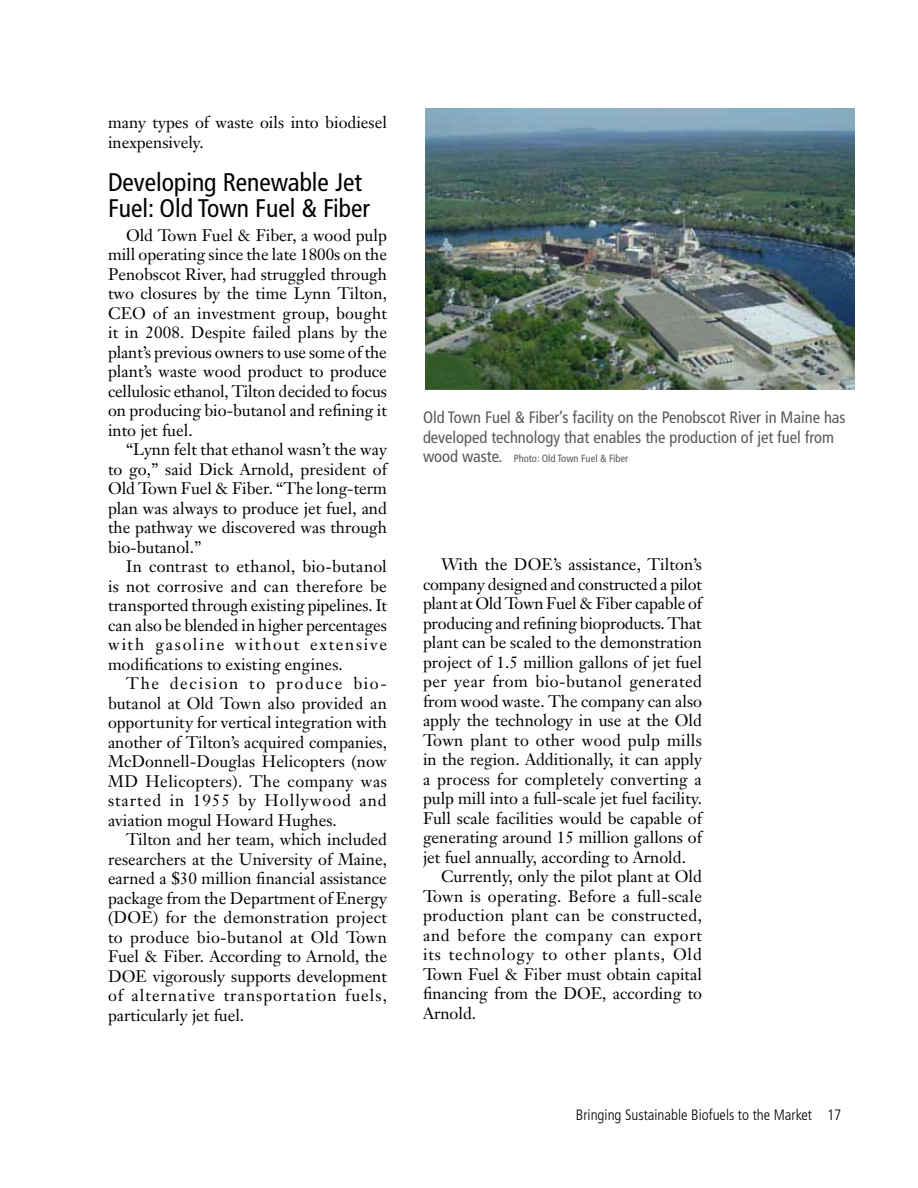
<style>
.page{position:relative;width:918px;height:1188px;background:#fff}
.page>*{position:absolute;margin:0;border:0;box-sizing:border-box;transform-origin:0 0}
.heading_2{font:condensed 25.5px/25.5px "Frutiger";color:#000}
.t1{font:16.5px/19.5px "Janson Text";color:#000;text-align:justify}
.caption_new{font:condensed 16.5px/19.8px "Frutiger";color:#58595b}
.t2{font:300 condensed 15px "Frutiger";color:#000}
.caption_new-2{font:condensed 10.5px "Frutiger";color:#58595b}
.s1{font-size:16.5px}
</style>
<div class="page">
<img style="left:426px;top:108px;width:429px;height:282px">
<p class="t1" style="left:108px;top:113px;width:280px">many types of waste oils into biodiesel inexpensively.</p>
<p class="heading_2" style="left:108px;top:170px;width:263px">Developing Renewable Jet<br>Fuel: Old Town Fuel &amp; Fiber</p>
<p class="t1" style="left:108px;top:225px;width:281px;text-indent:18px">Old Town Fuel &amp; Fiber, a wood pulp mill operating since the late 1800s on the Penobscot River, had struggled through two closures by the time Lynn Tilton, CEO of an investment group, bought it in 2008. Despite failed plans by the plant’s previous owners to use some of the plant’s waste wood product to produce cellulosic ethanol, Tilton decided to focus on producing bio-butanol and refining it into jet fuel.</p>
<p class="t1" style="left:108px;top:440px;width:281px;text-indent:18px">“Lynn felt that ethanol wasn’t the way to go,” said Dick Arnold, president of Old Town Fuel &amp; Fiber. “The long-term plan was always to produce jet fuel, and the pathway we discovered was through bio-butanol.”</p>
<p class="t1" style="left:108px;top:557px;width:281px;text-indent:18px">In contrast to ethanol, bio-butanol is not corrosive and can therefore be transported through existing pipelines. It can also be blended in higher percentages with gasoline without extensive modifications to existing engines.</p>
<p class="t1" style="left:108px;top:674px;width:280px;text-indent:18px">The decision to produce bio&shy;butanol at Old Town also provided an opportunity for vertical integration with another of Tilton’s acquired companies, McDonnell-Douglas Helicopters (now MD Helicopters). The company was started in 1955 by Hollywood and aviation mogul Howard Hughes.</p>
<p class="t1" style="left:108px;top:830px;width:281px;text-indent:18px">Tilton and her team, which included researchers at the University of Maine, earned a $30 million financial assistance package from the Department of Energy (DOE) for the demonstration project to produce bio-butanol at Old Town Fuel &amp; Fiber. According to Arnold, the DOE vigorously supports development of alternative transportation fuels, particularly jet fuel.</p>
<p class="caption_new" style="left:423px;top:407px;width:424px">Old Town Fuel &amp; Fiber’s facility on the Penobscot River in Maine has developed technology that enables the production of jet fuel from</p>
<p class="caption_new-2" style="left:423px;top:453px;width:207px"><span class="s1">wood waste.</span> Photo: Old Town Fuel &amp; Fiber</p>
<p class="t1" style="left:423px;top:555px;width:281px;text-indent:18px">With the DOE’s assistance, Tilton’s company designed and constructed a pilot plant at Old Town Fuel &amp; Fiber capable of producing and refining bioproducts. That plant can be scaled to the demonstration project of 1.5 million gallons of jet fuel per year from bio-butanol generated from wood waste. The company can also apply the technology in use at the Old Town plant to other wood pulp mills in the region. Additionally, it can apply a process for completely converting a pulp mill into a full-scale jet fuel facility.<br>Full scale facilities would be capable of generating around 15 million gallons of jet fuel annually, according to Arnold.</p>
<p class="t1" style="left:423px;top:867px;width:281px;text-indent:18px">Currently, only the pilot plant at Old Town is operating. Before a full-scale production plant can be constructed, and before the company can export its technology to other plants, Old Town Fuel &amp; Fiber must obtain capital financing from the DOE, according to Arnold.</p>
<p class="t2" style="left:576px;top:1106px;width:267px">Bringing Sustainable Biofuels to the Market 17</p>
</div>
